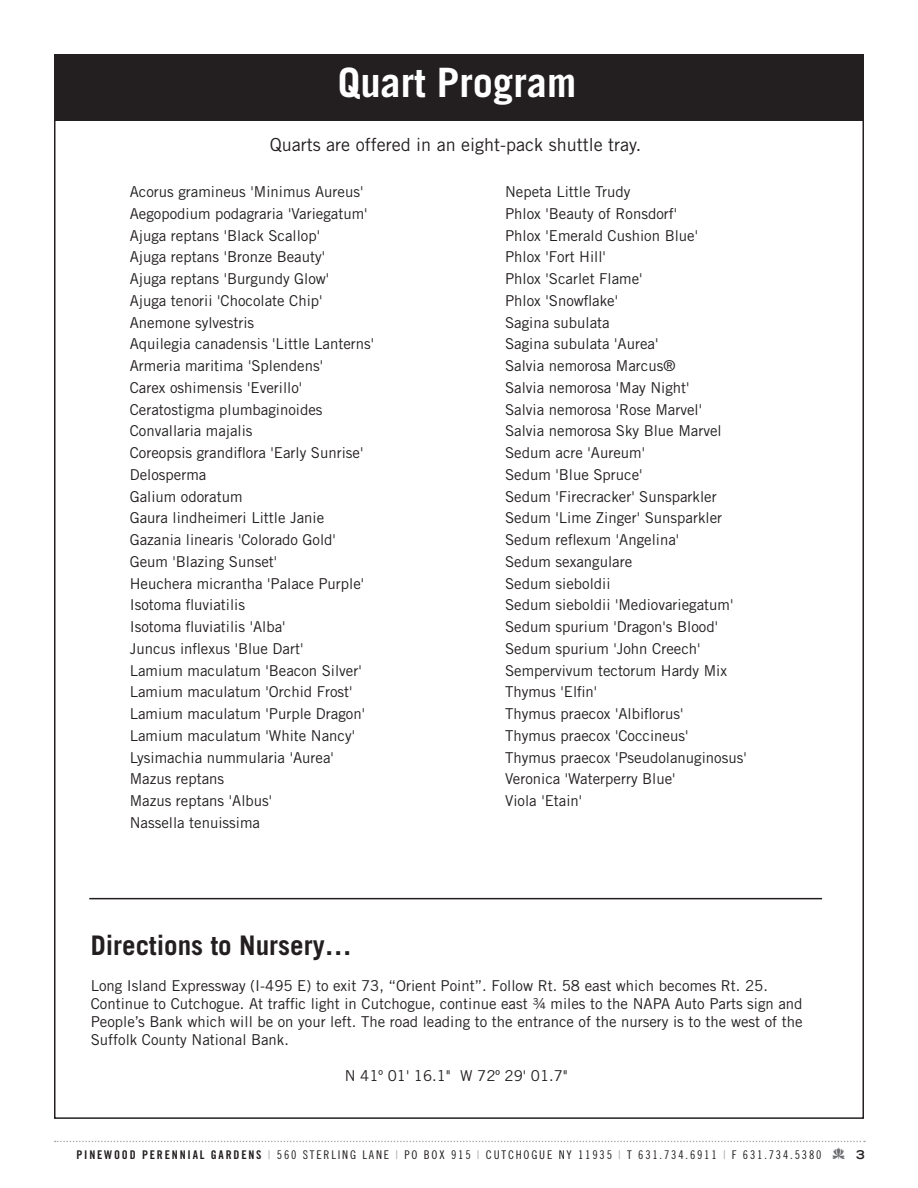
<style>
.page{position:relative;width:918px;height:1188px;background:#fff}
.page>*{position:absolute;margin:0;border:0;box-sizing:border-box;transform-origin:0 0}
.t1{font:700 40.5px "Trade Gothic LT Std";color:#fff}
.t2{font:700 27px "Trade Gothic LT Std";color:#231f20}
.t3{font:18px "Trade Gothic LT Std";color:#231f20}
.t4{font:15px/21.8px "Trade Gothic LT Std";color:#231f20}
.t5{font:12px "Trade Gothic LT Std Cn 18";letter-spacing:.15em;color:#231f20}
.t6{font:700 expanded 12px "Trade Gothic LT Std";color:#231f20}
.s1{font-family:"Trade Gothic LT Std Bd Cn 20"}
.s2{color:#a8a9ad}
</style>
<div class="page">
<svg style="left:55px;top:1141px;width:810px;height:1px"></svg>
<div style="left:56px;top:56px;width:808px;height:65px;background:#231f20"></div>
<hr style="left:89px;top:898px;width:733px;height:1px;background:#231f20">
<h1 class="t1" style="left:338px;top:58px;width:240px">Quart Program</h1>
<p class="t3" style="left:270px;top:134px;width:373px">Quarts are offered in an eight-pack shuttle tray.</p>
<p class="t4" style="left:130px;top:181px;width:246px">Acorus gramineus 'Minimus Aureus'<br>Aegopodium podagraria 'Variegatum'<br>Ajuga reptans 'Black Scallop'<br>Ajuga reptans 'Bronze Beauty'<br>Ajuga reptans 'Burgundy Glow'<br>Ajuga tenorii 'Chocolate Chip'<br>Anemone sylvestris<br>Aquilegia canadensis 'Little Lanterns'<br>Armeria maritima 'Splendens'<br>Carex oshimensis 'Everillo'<br>Ceratostigma plumbaginoides<br>Convallaria majalis<br>Coreopsis grandiflora 'Early Sunrise'<br>Delosperma<br>Galium odoratum<br>Gaura lindheimeri Little Janie<br>Gazania linearis 'Colorado Gold'<br>Geum 'Blazing Sunset'<br>Heuchera micrantha 'Palace Purple'<br>Isotoma fluviatilis<br>Isotoma fluviatilis 'Alba'<br>Juncus inflexus 'Blue Dart'<br>Lamium maculatum 'Beacon Silver'<br>Lamium maculatum 'Orchid Frost'<br>Lamium maculatum 'Purple Dragon'<br>Lamium maculatum 'White Nancy'<br>Lysimachia nummularia 'Aurea'<br>Mazus reptans<br>Mazus reptans 'Albus'<br>Nassella tenuissima</p>
<p class="t4" style="left:505px;top:181px;width:243px">Nepeta Little Trudy<br>Phlox 'Beauty of Ronsdorf'<br>Phlox 'Emerald Cushion Blue'<br>Phlox 'Fort Hill'<br>Phlox 'Scarlet Flame'<br>Phlox 'Snowflake'<br>Sagina subulata<br>Sagina subulata 'Aurea'<br>Salvia nemorosa Marcus®<br>Salvia nemorosa 'May Night'<br>Salvia nemorosa 'Rose Marvel'<br>Salvia nemorosa Sky Blue Marvel<br>Sedum acre 'Aureum'<br>Sedum 'Blue Spruce'<br>Sedum 'Firecracker' Sunsparkler<br>Sedum 'Lime Zinger' Sunsparkler<br>Sedum reflexum 'Angelina'<br>Sedum sexangulare<br>Sedum sieboldii<br>Sedum sieboldii 'Mediovariegatum'<br>Sedum spurium 'Dragon's Blood'<br>Sedum spurium 'John Creech'<br>Sempervivum tectorum Hardy Mix<br>Thymus 'Elfin'<br>Thymus praecox 'Albiflorus'<br>Thymus praecox 'Coccineus'<br>Thymus praecox 'Pseudolanuginosus'<br>Veronica 'Waterperry Blue'<br>Viola 'Etain'</p>
<h2 class="t2" style="left:91px;top:929px;width:262px">Directions to Nursery…</h2>
<p class="t4" style="left:91px;top:976px;width:713px;line-height:18px">Long Island Expressway (I-495 E) to exit 73, “Orient Point”. Follow Rt. 58 east which becomes Rt. 25.<br>Continue to Cutchogue. At traffic light in Cutchogue, continue east ¾ miles to the NAPA Auto Parts sign and People’s Bank which will be on your left. The road leading to the entrance of the nursery is to the west of the Suffolk County National Bank.</p>
<p class="t4" style="left:345px;top:1065px;width:225px">N 41º 01' 16.1" W 72º 29' 01.7"</p>
<p class="t5" style="left:76px;top:1147px;width:747px"><span class="s1">PINEWOOD PERENNIAL GARDENS</span> <span class="s2">|</span> 560 STERLING LANE <span class="s2">|</span> PO BOX 915 <span class="s2">|</span> CUTCHOGUE NY 11935 <span class="s2">|</span> T 631.734.6911 <span class="s2">|</span> F 631.734.5380</p>
<p class="t6" style="left:856px;top:1147px;width:10px">3</p>
</div>
